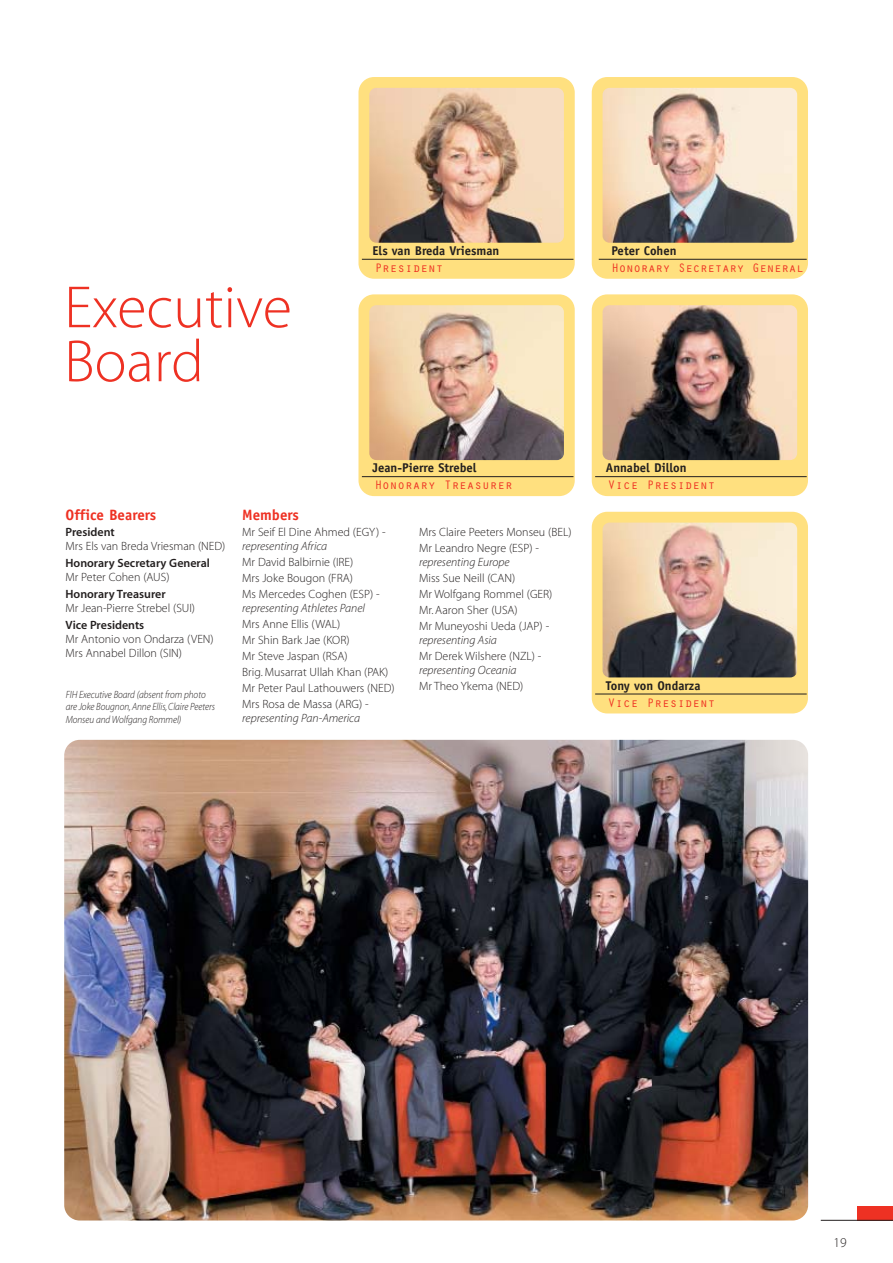
<style>
.page{position:relative;width:893px;height:1263px;background:#fff}
.page>*{position:absolute;margin:0;border:0;box-sizing:border-box;transform-origin:0 0}
.t1{font:60px/54px "Myriad MM 215 600";color:#ee3123}
.t2{font:700 15px "Officina Sans";color:#ee3123}
.t3{font:13.5px "Myriad MM 215 600";color:#231f1f}
.t4{font:700 12.75px "Officina Sans";color:#231f1f}
.t5{font:12.75px "Orator";color:#ee3123}
.t6{font:12.75px "Orator";letter-spacing:-.025em;color:#ee3123}
.t7{font:12px/16px "Myriad MM 215 600";color:#231f1f}
.t8{font:12px "Myriad MM It 215 600";color:#231f1f}
.t9{font:12px "Myriad MM 565 600";color:#231f1f}
.t10{font:10.5px/12.6px "Myriad MM It 215 600";letter-spacing:-.005em;color:#231f1f;scale:.9 1}
</style>
<div class="page">
<div style="left:857px;top:1206px;width:35px;height:14px;background:#ee3123"></div>
<hr style="left:820px;top:1220px;width:72px;height:1px;background:#231f1f">
<img style="left:64px;top:740px;width:744px;height:481px;border-radius:16px">
<div style="left:591px;top:77px;width:217px;height:202px;background:#ffe07f;border-radius:16px"></div>
<img style="left:602px;top:88px;width:195px;height:155px;border-radius:7px">
<hr style="left:598px;top:259px;width:208px;height:1px;background:#231f1f">
<div style="left:591px;top:512px;width:217px;height:201px;background:#ffe07f;border-radius:16px"></div>
<img style="left:602px;top:523px;width:195px;height:154px;border-radius:7px">
<hr style="left:595px;top:694px;width:211px;height:1px;background:#231f1f">
<div style="left:591px;top:294px;width:217px;height:202px;background:#ffe07f;border-radius:16px"></div>
<img style="left:602px;top:305px;width:195px;height:155px;border-radius:7px">
<hr style="left:595px;top:476px;width:211px;height:1px;background:#231f1f">
<div style="left:358px;top:77px;width:216px;height:202px;background:#ffe07f;border-radius:16px"></div>
<img style="left:369px;top:88px;width:195px;height:155px;border-radius:7px">
<hr style="left:362px;top:259px;width:211px;height:1px;background:#231f1f">
<div style="left:358px;top:294px;width:216px;height:202px;background:#ffe07f;border-radius:16px"></div>
<img style="left:369px;top:305px;width:195px;height:155px;border-radius:7px">
<hr style="left:362px;top:476px;width:211px;height:1px;background:#231f1f">
<h1 class="t1" style="left:64px;top:286px;width:229px">Executive<br>Board</h1>
<p class="t4" style="left:372px;top:246px;width:128px">Els van Breda Vriesman</p>
<p class="t5" style="left:374px;top:260px;width:70px">President</p>
<p class="t4" style="left:372px;top:463px;width:106px">Jean-Pierre Strebel</p>
<p class="t5" style="left:374px;top:477px;width:139px">Honorary Treasurer</p>
<p class="t2" style="left:65px;top:510px;width:92px">Office Bearers</p>
<p class="t9" style="left:65px;top:528px;width:51px">President</p>
<p class="t7" style="left:65px;top:539px;width:161px">Mrs Els van Breda Vriesman (NED)</p>
<p class="t9" style="left:65px;top:559px;width:146px">Honorary Secretary General</p>
<p class="t7" style="left:65px;top:570px;width:106px">Mr Peter Cohen (AUS)</p>
<p class="t9" style="left:65px;top:590px;width:102px">Honorary Treasurer</p>
<p class="t7" style="left:65px;top:601px;width:131px">Mr Jean-Pierre Strebel (SUI)</p>
<p class="t9" style="left:65px;top:621px;width:80px">Vice Presidents</p>
<p class="t7" style="left:65px;top:633px;width:150px;line-height:14px">Mr Antonio von Ondarza (VEN)<br>Mrs Annabel Dillon (SIN)</p>
<p class="t10" style="left:66px;top:689px;width:167px">FIH Executive Board (absent from photo are Joke Bougnon, Anne Ellis, Claire Peeters<br>Monseu and Wolfgang Rommel)</p>
<p class="t2" style="left:242px;top:510px;width:58px">Members</p>
<p class="t7" style="left:242px;top:526px;width:145px">Mr Seif El Dine Ahmed (EGY) -</p>
<p class="t8" style="left:242px;top:542px;width:87px">representing Africa</p>
<p class="t7" style="left:242px;top:555px;width:139px">Mr David Balbirnie (IRE)<br>Mrs Joke Bougon (FRA)<br>Ms Mercedes Coghen (ESP) -</p>
<p class="t8" style="left:242px;top:604px;width:124px">representing Athletes Panel</p>
<p class="t7" style="left:242px;top:617px;width:154px">Mrs Anne Ellis (WAL)<br>Mr Shin Bark Jae (KOR)<br>Mr Steve Jaspan (RSA)<br>Brig. Musarrat Ullah Khan (PAK)<br>Mr Peter Paul Lathouwers (NED)<br>Mrs Rosa de Massa (ARG) -</p>
<p class="t8" style="left:242px;top:714px;width:119px">representing Pan-America</p>
<p class="t7" style="left:419px;top:526px;width:154px">Mrs Claire Peeters Monseu (BEL)<br>Mr Leandro Negre (ESP) -</p>
<p class="t8" style="left:419px;top:558px;width:92px">representing Europe</p>
<p class="t7" style="left:419px;top:571px;width:135px">Miss Sue Neill (CAN)<br>Mr Wolfgang Rommel (GER)<br>Mr. Aaron Sher (USA)<br>Mr Muneyoshi Ueda (JAP) -</p>
<p class="t8" style="left:419px;top:636px;width:79px">representing Asia</p>
<p class="t7" style="left:419px;top:649px;width:124px">Mr Derek Wilshere (NZL) -</p>
<p class="t8" style="left:419px;top:666px;width:99px">representing Oceania</p>
<p class="t7" style="left:419px;top:679px;width:106px">Mr Theo Ykema (NED)</p>
<p class="t4" style="left:611px;top:246px;width:67px">Peter Cohen</p>
<p class="t6" style="left:611px;top:260px;width:194px">Honorary Secretary General</p>
<p class="t4" style="left:605px;top:463px;width:82px">Annabel Dillon</p>
<p class="t5" style="left:608px;top:477px;width:109px">Vice President</p>
<p class="t4" style="left:605px;top:681px;width:96px">Tony von Ondarza</p>
<p class="t5" style="left:608px;top:695px;width:109px">Vice President</p>
<p class="t3" style="left:833px;top:1238px;width:15px">19</p>
</div>
